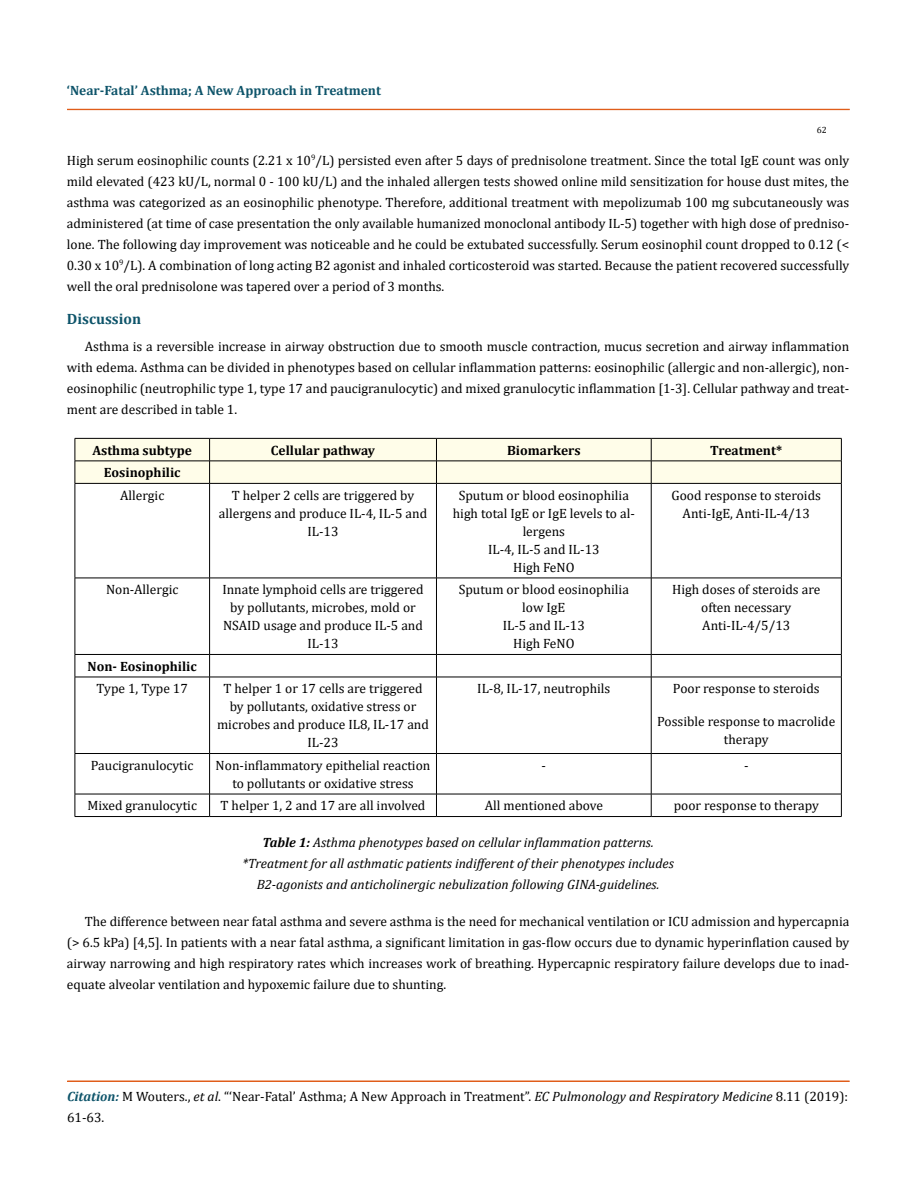
<style>
.page{position:relative;width:917px;height:1190px;background:#fff}
.page>*{position:absolute;margin:0;border:0;box-sizing:border-box;transform-origin:0 0}
.t1{font:700 15px "Cambria";color:#0e546a}
.t2{font:13.5px/18px "Cambria";color:#000;text-align:center}
.t3{font:italic 13.5px/21px "Cambria";color:#000;text-align:center}
.t4{font:700 13.5px "Cambria";color:#000}
.t5{font:700 13.5px "Cambria";color:#0e546a}
.t6{font:9px "Cambria";color:#000}
.s1{font-weight:700}
.s2{font-weight:700;font-style:italic;color:#0e546a}
.s3{font-style:italic}
</style>
<div class="page">
<div style="left:67px;top:109px;width:782px;height:1px;border:1px solid #e05d1a"></div>
<div style="left:67px;top:1081px;width:782px;height:1px;border:1px solid #e05d1a"></div>
<svg style="left:75px;top:438px;width:767px;height:45px;background:#f2f0dd"></svg>
<hr style="left:75px;top:483px;width:134px;height:1px;background:#000">
<hr style="left:75px;top:483px;width:1px;height:95px;background:#000">
<hr style="left:209px;top:483px;width:227px;height:1px;background:#000">
<hr style="left:209px;top:483px;width:1px;height:95px;background:#000">
<hr style="left:436px;top:483px;width:215px;height:1px;background:#000">
<hr style="left:436px;top:483px;width:1px;height:95px;background:#000">
<hr style="left:651px;top:483px;width:190px;height:1px;background:#000">
<hr style="left:651px;top:483px;width:1px;height:95px;background:#000">
<hr style="left:841px;top:483px;width:1px;height:95px;background:#000">
<hr style="left:75px;top:577px;width:134px;height:1px;background:#000">
<hr style="left:75px;top:578px;width:1px;height:76px;background:#000">
<hr style="left:209px;top:577px;width:227px;height:1px;background:#000">
<hr style="left:209px;top:578px;width:1px;height:76px;background:#000">
<hr style="left:436px;top:577px;width:215px;height:1px;background:#000">
<hr style="left:436px;top:578px;width:1px;height:76px;background:#000">
<hr style="left:651px;top:577px;width:190px;height:1px;background:#000">
<hr style="left:651px;top:578px;width:1px;height:76px;background:#000">
<hr style="left:841px;top:578px;width:1px;height:76px;background:#000">
<hr style="left:75px;top:654px;width:134px;height:1px;background:#000">
<svg style="left:75px;top:655px;width:1px;height:21px"></svg>
<hr style="left:209px;top:654px;width:227px;height:1px;background:#000">
<svg style="left:209px;top:654px;width:1px;height:22px"></svg>
<hr style="left:436px;top:654px;width:215px;height:1px;background:#000">
<svg style="left:436px;top:654px;width:1px;height:22px"></svg>
<hr style="left:651px;top:654px;width:190px;height:1px;background:#000">
<svg style="left:651px;top:654px;width:1px;height:22px"></svg>
<svg style="left:841px;top:654px;width:1px;height:23px"></svg>
<hr style="left:75px;top:676px;width:134px;height:1px;background:#000">
<hr style="left:75px;top:677px;width:1px;height:76px;background:#000">
<hr style="left:209px;top:676px;width:227px;height:1px;background:#000">
<hr style="left:209px;top:677px;width:1px;height:76px;background:#000">
<hr style="left:436px;top:676px;width:215px;height:1px;background:#000">
<hr style="left:436px;top:677px;width:1px;height:76px;background:#000">
<hr style="left:651px;top:676px;width:190px;height:1px;background:#000">
<hr style="left:651px;top:677px;width:1px;height:76px;background:#000">
<hr style="left:841px;top:677px;width:1px;height:76px;background:#000">
<hr style="left:75px;top:753px;width:134px;height:1px;background:#000">
<hr style="left:75px;top:753px;width:1px;height:41px;background:#000">
<hr style="left:209px;top:753px;width:227px;height:1px;background:#000">
<hr style="left:209px;top:753px;width:1px;height:41px;background:#000">
<hr style="left:436px;top:753px;width:215px;height:1px;background:#000">
<hr style="left:436px;top:753px;width:1px;height:41px;background:#000">
<hr style="left:651px;top:753px;width:190px;height:1px;background:#000">
<hr style="left:651px;top:753px;width:1px;height:41px;background:#000">
<hr style="left:841px;top:753px;width:1px;height:41px;background:#000">
<hr style="left:75px;top:793px;width:134px;height:1px;background:#000">
<svg style="left:75px;top:794px;width:1px;height:22px"></svg>
<hr style="left:209px;top:793px;width:227px;height:1px;background:#000">
<svg style="left:209px;top:794px;width:1px;height:22px"></svg>
<hr style="left:436px;top:793px;width:215px;height:1px;background:#000">
<svg style="left:436px;top:794px;width:1px;height:22px"></svg>
<hr style="left:651px;top:793px;width:190px;height:1px;background:#000">
<svg style="left:651px;top:794px;width:1px;height:22px"></svg>
<svg style="left:841px;top:794px;width:1px;height:22px"></svg>
<hr style="left:75px;top:816px;width:134px;height:1px;background:#000">
<hr style="left:209px;top:816px;width:227px;height:1px;background:#000">
<hr style="left:436px;top:816px;width:215px;height:1px;background:#000">
<hr style="left:651px;top:816px;width:190px;height:1px;background:#000">
<p class="t5" style="left:67px;top:81px;width:316px">‘Near-Fatal’ Asthma; A New Approach in Treatment</p>
<p class="t6" style="left:816px;top:124px;width:11px">62</p>
<p class="t2" style="left:67px;top:149px;width:784px;line-height:21px;text-align:justify">High serum eosinophilic counts (2.21 x 10<sup>9</sup>/L) persisted even after 5 days of prednisolone treatment. Since the total IgE count was only mild elevated (423 kU/L, normal 0 - 100 kU/L) and the inhaled allergen tests showed online mild sensitization for house dust mites, the asthma was categorized as an eosinophilic phenotype. Therefore, additional treatment with mepolizumab 100 mg subcutaneously was administered (at time of case presentation the only available humanized monoclonal antibody IL-5) together with high dose of predniso&shy;lone. The following day improvement was noticeable and he could be extubated successfully. Serum eosinophil count dropped to 0.12 (&lt; 0.30 x 10<sup>9</sup>/L). A combination of long acting B2 agonist and inhaled corticosteroid was started. Because the patient recovered successfully well the oral prednisolone was tapered over a period of 3 months.</p>
<p class="t1" style="left:67px;top:308px;width:76px">Discussion</p>
<p class="t2" style="left:67px;top:335px;width:783px;line-height:21px;text-align:justify;text-indent:18px">Asthma is a reversible increase in airway obstruction due to smooth muscle contraction, mucus secretion and airway inflammation with edema. Asthma can be divided in phenotypes based on cellular inflammation patterns: eosinophilic (allergic and non-allergic), non&shy;eosinophilic (neutrophilic type 1, type 17 and paucigranulocytic) and mixed granulocytic inflammation [1-3]. Cellular pathway and treat&shy;ment are described in table 1.</p>
<p class="t4" style="left:92px;top:441px;width:101px">Asthma subtype</p>
<p class="t4" style="left:271px;top:441px;width:106px">Cellular pathway</p>
<p class="t4" style="left:507px;top:441px;width:75px">Biomarkers</p>
<p class="t4" style="left:710px;top:441px;width:74px">Treatment*</p>
<p class="t4" style="left:104px;top:463px;width:78px">Eosinophilic</p>
<p class="t2" style="left:120px;top:486px;width:46px">Allergic</p>
<p class="t2" style="left:219px;top:486px;width:210px">T helper 2 cells are triggered by allergens and produce IL-4, IL-5 and<br>IL-13</p>
<p class="t2" style="left:453px;top:486px;width:183px">Sputum or blood eosinophilia high total IgE or IgE levels to al&shy;lergens<br>IL-4, IL-5 and IL-13<br>High FeNO</p>
<p class="t2" style="left:671px;top:486px;width:151px">Good response to steroids<br>Anti-IgE, Anti-IL-4/13</p>
<p class="t2" style="left:106px;top:581px;width:74px">Non-Allergic</p>
<p class="t2" style="left:222px;top:581px;width:203px">Innate lymphoid cells are triggered by pollutants, microbes, mold or<br>NSAID usage and produce IL-5 and<br>IL-13</p>
<p class="t2" style="left:458px;top:580px;width:172px">Sputum or blood eosinophilia low IgE<br>IL-5 and IL-13<br>High FeNO</p>
<p class="t2" style="left:672px;top:580px;width:150px">High doses of steroids are often necessary<br>Anti-IL-4/5/13</p>
<p class="t4" style="left:87px;top:656px;width:111px">Non- Eosinophilic</p>
<p class="t2" style="left:97px;top:679px;width:93px">Type 1, Type 17</p>
<p class="t2" style="left:217px;top:679px;width:213px">T helper 1 or 17 cells are triggered by pollutants, oxidative stress or microbes and produce IL8, IL-17 and<br>IL-23</p>
<p class="t2" style="left:477px;top:679px;width:134px">IL-8, IL-17, neutrophils</p>
<p class="t2" style="left:673px;top:679px;width:148px">Poor response to steroids</p>
<p class="t2" style="left:657px;top:712px;width:180px">Possible response to macrolide therapy</p>
<p class="t2" style="left:91px;top:756px;width:104px">Paucigranulocytic</p>
<p class="t2" style="left:216px;top:756px;width:216px">Non-inflammatory epithelial reaction to pollutants or oxidative stress</p>
<p class="t2" style="left:541px;top:756px;width:6px">-</p>
<p class="t2" style="left:744px;top:756px;width:6px">-</p>
<p class="t2" style="left:87px;top:796px;width:111px">Mixed granulocytic</p>
<p class="t2" style="left:221px;top:796px;width:206px">T helper 1, 2 and 17 are all involved</p>
<p class="t2" style="left:484px;top:796px;width:120px">All mentioned above</p>
<p class="t2" style="left:673px;top:796px;width:146px">poor response to therapy</p>
<p class="t3" style="left:242px;top:831px;width:433px"><span class="s1">Table 1:</span> Asthma phenotypes based on cellular inflammation patterns. *Treatment for all asthmatic patients indifferent of their phenotypes includes<br>B2-agonists and anticholinergic nebulization following GINA-guidelines.</p>
<p class="t2" style="left:67px;top:911px;width:784px;line-height:21px;text-align:justify;text-indent:18px">The difference between near fatal asthma and severe asthma is the need for mechanical ventilation or ICU admission and hypercapnia (&gt; 6.5 kPa) [4,5]. In patients with a near fatal asthma, a significant limitation in gas-flow occurs due to dynamic hyperinflation caused by airway narrowing and high respiratory rates which increases work of breathing. Hypercapnic respiratory failure develops due to inad&shy;equate alveolar ventilation and hypoxemic failure due to shunting.</p>
<p class="t2" style="left:67px;top:1086px;width:782px;line-height:21px;text-align:left"><span class="s2">Citation:</span> M Wouters., <span class="s3">et al</span>. “‘Near-Fatal’ Asthma; A New Approach in Treatment”. <span class="s3">EC Pulmonology and Respiratory Medicine</span> 8.11 (2019):<br>61-63.</p>
</div>
